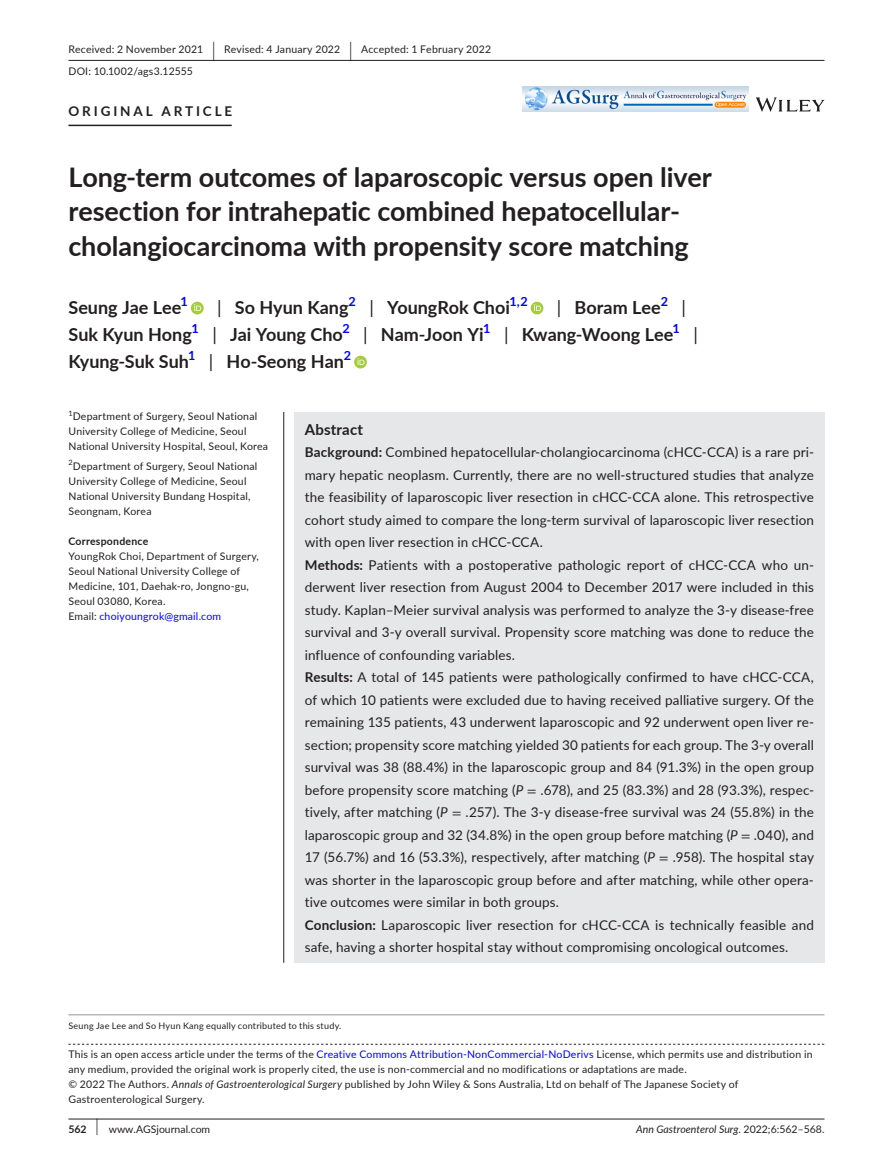
<style>
.page{position:relative;width:893px;height:1174px;background:#fff}
.page>*{position:absolute;margin:0;border:0;box-sizing:border-box;transform-origin:0 0}
.t1{font:700 27px/34.5px "Lato";letter-spacing:-.005em;color:#231f20}
.t2{font:700 18px "Lato";color:#231f20}
.t3{font:18px "Lato";color:#231f20}
.t4{font:700 15px "Lato";letter-spacing:.015em;color:#231f20}
.t5{font:13.5px/22.5px "Lato";letter-spacing:.01em;color:#231f20}
.t6{font:700 13.5px "Lato";letter-spacing:.215em;color:#231f20}
.t7{font:700 12.6px "Lato";color:#00f}
.t8{font:10.5px/15px "Lato";letter-spacing:.02em;color:#231f20}
.t9{font:italic 10.5px "Lato";color:#231f20}
.t10{font:10.5px "Lato";color:#231f20}
.t11{font:700 10.5px "Lato";letter-spacing:.02em;color:#231f20}
.t12{font:9px "Lato";letter-spacing:.025em;color:#231f20}
.s1{font-size:19.65px}
.s2{font-weight:400}
.s3{color:#00f}
.s4{font-weight:700}
.s5{font-style:italic}
.s6{font-family:"STIX"}
.s7{font-size:17.4px}
.s8{font-style:normal}
</style>
<div class="page">
<hr style="left:68px;top:1118px;width:756px;height:1px;background:#231f20">
<svg style="left:756px;top:97px;width:68px;height:15px"></svg>
<img style="left:523px;top:86px;width:225px;height:26px">
<hr style="left:68px;top:60px;width:756px;height:1px;background:#231f20">
<hr style="left:68px;top:125px;width:164px;height:1px;background:#231f20">
<div style="left:191px;top:302px;width:13px;height:12px;background:#a5cd39;border-radius:50%"></div>
<svg style="left:194px;top:304px;width:7px;height:7px"></svg>
<div style="left:531px;top:302px;width:12px;height:12px;background:#a5cd39;border-radius:50%"></div>
<svg style="left:534px;top:304px;width:7px;height:7px"></svg>
<svg style="left:354px;top:356px;width:13px;height:12px"></svg>
<svg style="left:358px;top:358px;width:6px;height:7px"></svg>
<svg style="left:68px;top:1043px;width:756px;height:1px"></svg>
<hr style="left:68px;top:1014px;width:756px;height:1px;background:#939598">
<div style="left:294px;top:412px;width:530px;height:550px;background:#e6e7e9"></div>
<hr style="left:283px;top:412px;width:1px;height:550px;background:#231f20">
<p class="t8" style="left:68px;top:38px;width:424px;line-height:21.8px">Received: 2 November 2021 <span class="s1">|</span> Revised: 4 January 2022 <span class="s1">|</span> Accepted: 1 February 2022<br>DOI: 10.1002/ags3.12555</p>
<p class="t6" style="left:68px;top:101px;width:165px">ORIGINAL ARTICLE</p>
<h1 class="t1" style="left:68px;top:159px;width:645px">Long-term outcomes of laparoscopic versus open liver resection for intrahepatic combined hepatocellular&shy;cholangiocarcinoma with propensity score matching</h1>
<h2 class="t2" style="left:68px;top:295px;width:114px">Seung Jae Lee</h2>
<p class="t7" style="left:181px;top:292px;width:9px">1</p>
<h2 class="t2" style="left:217px;top:295px;width:133px"><span class="s2">|</span> So Hyun Kang</h2>
<p class="t7" style="left:349px;top:292px;width:9px">2</p>
<h2 class="t2" style="left:369px;top:295px;width:142px"><span class="s2">|</span> YoungRok Choi</h2>
<p class="t7" style="left:509px;top:292px;width:20px">1,2</p>
<h2 class="t2" style="left:557px;top:295px;width:105px"><span class="s2">|</span> Boram Lee</h2>
<p class="t7" style="left:661px;top:292px;width:9px">2</p>
<h2 class="t3" style="left:681px;top:295px;width:6px">|</h2>
<h2 class="t2" style="left:68px;top:322px;width:125px">Suk Kyun Hong</h2>
<p class="t7" style="left:192px;top:319px;width:9px">1</p>
<h2 class="t2" style="left:212px;top:322px;width:132px"><span class="s2">|</span> Jai Young Cho</h2>
<p class="t7" style="left:342px;top:319px;width:9px">2</p>
<h2 class="t2" style="left:363px;top:322px;width:122px"><span class="s2">|</span> Nam-Joon Yi</h2>
<p class="t7" style="left:483px;top:319px;width:9px">1</p>
<h2 class="t2" style="left:504px;top:322px;width:171px"><span class="s2">|</span> Kwang-Woong Lee</h2>
<p class="t7" style="left:673px;top:319px;width:9px">1</p>
<h2 class="t3" style="left:693px;top:322px;width:6px">|</h2>
<h2 class="t2" style="left:68px;top:349px;width:122px">Kyung-Suk Suh</h2>
<p class="t7" style="left:188px;top:346px;width:9px">1</p>
<h2 class="t2" style="left:209px;top:349px;width:137px"><span class="s2">|</span> Ho-Seong Han</h2>
<p class="t7" style="left:344px;top:346px;width:9px">2</p>
<p class="t8" style="left:68px;top:409px;width:201px"><sup>1</sup>Department of Surgery, Seoul National<br>University College of Medicine, Seoul<br>National University Hospital, Seoul, Korea</p>
<p class="t8" style="left:68px;top:458px;width:190px"><sup>2</sup>Department of Surgery, Seoul National University College of Medicine, Seoul National University Bundang Hospital, Seongnam, Korea</p>
<p class="t11" style="left:68px;top:533px;width:81px">Correspondence</p>
<p class="t8" style="left:68px;top:548px;width:192px">YoungRok Choi, Department of Surgery, Seoul National University College of Medicine, 101, Daehak-ro, Jongno-gu, Seoul 03080, Korea.<br>Email: <span class="s3">choiyoungrok@gmail.com</span></p>
<p class="t4" style="left:305px;top:418px;width:60px">Abstract</p>
<p class="t5" style="left:305px;top:440px;width:511px"><span class="s4">Background:</span> Combined hepatocellular-cholangiocarcinoma (cHCC-CCA) is a rare pri&shy;mary hepatic neoplasm. Currently, there are no well-structured studies that analyze the feasibility of laparoscopic liver resection in cHCC-CCA alone. This retrospective cohort study aimed to compare the long-term survival of laparoscopic liver resection with open liver resection in cHCC-CCA.<br><span class="s4">Methods:</span> Patients with a postoperative pathologic report of cHCC-CCA who un&shy;derwent liver resection from August 2004 to December 2017 were included in this study. Kaplan–Meier survival analysis was performed to analyze the 3-y disease-free survival and 3-y overall survival. Propensity score matching was done to reduce the influence of confounding variables.<br><span class="s4">Results:</span> A total of 145 patients were pathologically confirmed to have cHCC-CCA, of which 10 patients were excluded due to having received palliative surgery. Of the remaining 135 patients, 43 underwent laparoscopic and 92 underwent open liver re&shy;section; propensity score matching yielded 30 patients for each group. The 3-y overall survival was 38 (88.4%) in the laparoscopic group and 84 (91.3%) in the open group before propensity score matching (<span class="s5">P</span> <span class="s6">=</span> .678), and 25 (83.3%) and 28 (93.3%), respec&shy;tively, after matching (<span class="s5">P</span> <span class="s6">=</span> .257). The 3-y disease-free survival was 24 (55.8%) in the laparoscopic group and 32 (34.8%) in the open group before matching (<span class="s5">P</span> <span class="s6">=</span> .040), and 17 (56.7%) and 16 (53.3%), respectively, after matching (<span class="s5">P</span> <span class="s6">=</span> .958). The hospital stay was shorter in the laparoscopic group before and after matching, while other opera&shy;tive outcomes were similar in both groups.<br><span class="s4">Conclusion:</span> Laparoscopic liver resection for cHCC-CCA is technically feasible and safe, having a shorter hospital stay without compromising oncological outcomes.</p>
<p class="t12" style="left:68px;top:1019px;width:274px">Seung Jae Lee and So Hyun Kang equally contributed to this study.</p>
<p class="t8" style="left:68px;top:1046px;width:746px">This is an open access article under the terms of the <span class="s3">Creative Commons Attribution-NonCommercial-NoDerivs</span> License, which permits use and distribution in any medium, provided the original work is properly cited, the use is non-commercial and no modifications or adaptations are made.<br>© 2022 The Authors. <span class="s5">Annals of Gastroenterological Surgery</span> published by John Wiley &amp; Sons Australia, Ltd on behalf of The Japanese Society of Gastroenterological Surgery.</p>
<p class="t10" style="left:68px;top:1121px;width:143px"><span class="s4">562</span> <span class="s7">|</span> www.AGSjournal.com</p>
<p class="t9" style="left:636px;top:1121px;width:190px">Ann Gastroenterol Surg. <span class="s8">2022;6:562–568.</span></p>
</div>
